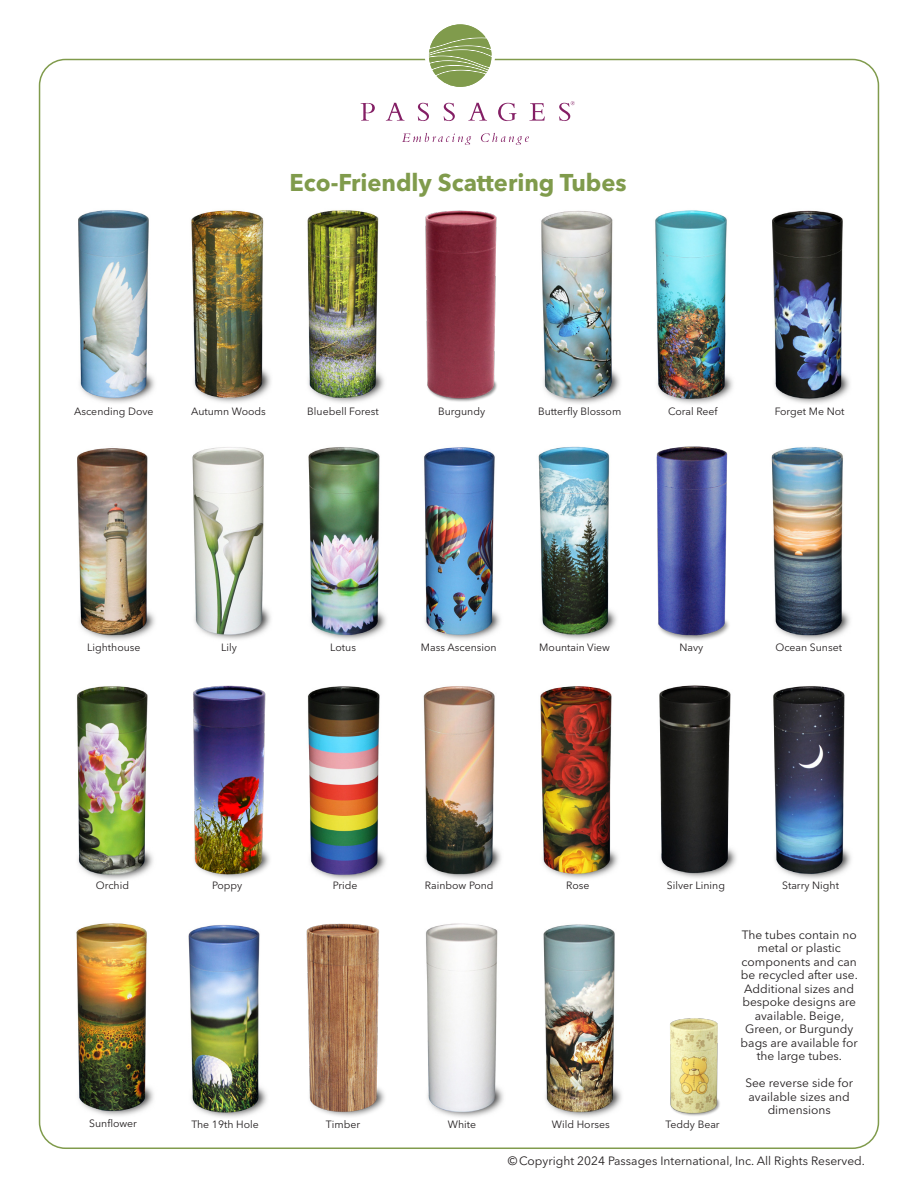
<style>
.page{position:relative;width:918px;height:1188px;background:#fff}
.page>*{position:absolute;margin:0;border:0;box-sizing:border-box;transform-origin:0 0}
.t1{font:700 24.15px "Avenir Next LT Pro";color:#809b4c}
.t2{font:12px/13.5px "Avenir Next LT Pro";color:#231f20;text-align:center}
.t3{font:10.5px "Avenir Next LT Pro";color:#231f20}
</style>
<div class="page">
<svg style="left:402px;top:133px;width:69px;height:12px"></svg>
<svg style="left:481px;top:133px;width:48px;height:12px"></svg>
<svg style="left:361px;top:103px;width:14px;height:18px"></svg>
<svg style="left:386px;top:103px;width:19px;height:18px"></svg>
<svg style="left:418px;top:103px;width:11px;height:18px"></svg>
<svg style="left:444px;top:103px;width:11px;height:18px"></svg>
<svg style="left:468px;top:103px;width:19px;height:18px"></svg>
<svg style="left:498px;top:103px;width:19px;height:18px"></svg>
<svg style="left:529px;top:103px;width:16px;height:18px"></svg>
<svg style="left:559px;top:101px;width:16px;height:20px"></svg>
<svg style="left:429px;top:24px;width:63px;height:63px"></svg>
<img style="left:188px;top:924px;width:79px;height:194px">
<img style="left:78px;top:210px;width:77px;height:193px">
<img style="left:191px;top:210px;width:80px;height:193px">
<img style="left:307px;top:210px;width:77px;height:193px">
<img style="left:655px;top:210px;width:78px;height:194px">
<img style="left:541px;top:210px;width:79px;height:194px">
<img style="left:772px;top:210px;width:78px;height:194px">
<img style="left:77px;top:448px;width:78px;height:192px">
<img style="left:192px;top:447px;width:79px;height:193px">
<img style="left:424px;top:447px;width:77px;height:193px">
<img style="left:538px;top:446px;width:79px;height:194px">
<img style="left:425px;top:210px;width:72px;height:192px">
<img style="left:771px;top:447px;width:79px;height:194px">
<img style="left:77px;top:686px;width:76px;height:194px">
<img style="left:193px;top:685px;width:77px;height:194px">
<img style="left:307px;top:686px;width:79px;height:194px">
<img style="left:423px;top:686px;width:78px;height:193px">
<img style="left:540px;top:686px;width:78px;height:193px">
<img style="left:656px;top:446px;width:73px;height:195px">
<img style="left:670px;top:1018px;width:50px;height:98px">
<img style="left:659px;top:685px;width:77px;height:193px">
<img style="left:773px;top:686px;width:78px;height:193px">
<img style="left:76px;top:923px;width:78px;height:193px">
<img style="left:426px;top:923px;width:78px;height:194px">
<img style="left:306px;top:923px;width:79px;height:194px">
<img style="left:543px;top:924px;width:79px;height:193px">
<img style="left:308px;top:447px;width:78px;height:193px">
<h1 class="t1" style="left:290px;top:168px;width:339px">Eco-Friendly Scattering Tubes</h1>
<p class="t3" style="left:74px;top:405px;width:81px">Ascending Dove</p>
<p class="t3" style="left:191px;top:405px;width:76px">Autumn Woods</p>
<p class="t3" style="left:307px;top:405px;width:73px">Bluebell Forest</p>
<p class="t3" style="left:438px;top:405px;width:49px">Burgundy</p>
<p class="t3" style="left:538px;top:405px;width:85px">Butterfly Blossom</p>
<p class="t3" style="left:668px;top:405px;width:51px">Coral Reef</p>
<p class="t3" style="left:775px;top:405px;width:71px">Forget Me Not</p>
<p class="t3" style="left:87px;top:641px;width:55px">Lighthouse</p>
<p class="t3" style="left:221px;top:641px;width:17px">Lily</p>
<p class="t3" style="left:330px;top:641px;width:27px">Lotus</p>
<p class="t3" style="left:421px;top:641px;width:77px">Mass Ascension</p>
<p class="t3" style="left:539px;top:641px;width:72px">Mountain View</p>
<p class="t3" style="left:679px;top:641px;width:25px">Navy</p>
<p class="t3" style="left:775px;top:641px;width:68px">Ocean Sunset</p>
<p class="t3" style="left:96px;top:879px;width:35px">Orchid</p>
<p class="t3" style="left:212px;top:880px;width:32px">Poppy</p>
<p class="t3" style="left:333px;top:880px;width:26px">Pride</p>
<p class="t3" style="left:425px;top:880px;width:70px">Rainbow Pond</p>
<p class="t3" style="left:566px;top:880px;width:25px">Rose</p>
<p class="t3" style="left:667px;top:880px;width:60px">Silver Lining</p>
<p class="t3" style="left:782px;top:880px;width:58px">Starry Night</p>
<p class="t2" style="left:741px;top:928px;width:119px">The tubes contain no metal or plastic components and can be recycled after use.<br>Additional sizes and bespoke designs are available. Beige,<br>Green, or Burgundy bags are available for the large tubes.</p>
<p class="t2" style="left:745px;top:1076px;width:109px">See reverse side for available sizes and dimensions</p>
<p class="t3" style="left:89px;top:1117px;width:49px">Sunflower</p>
<p class="t3" style="left:191px;top:1118px;width:69px">The 19th Hole</p>
<p class="t3" style="left:326px;top:1118px;width:36px">Timber</p>
<p class="t3" style="left:448px;top:1118px;width:30px">White</p>
<p class="t3" style="left:552px;top:1118px;width:59px">Wild Horses</p>
<p class="t3" style="left:666px;top:1118px;width:56px">Teddy Bear</p>
<p class="t2" style="left:508px;top:1154px;width:359px">© Copyright 2024 Passages International, Inc. All Rights Reserved.</p>
</div>
